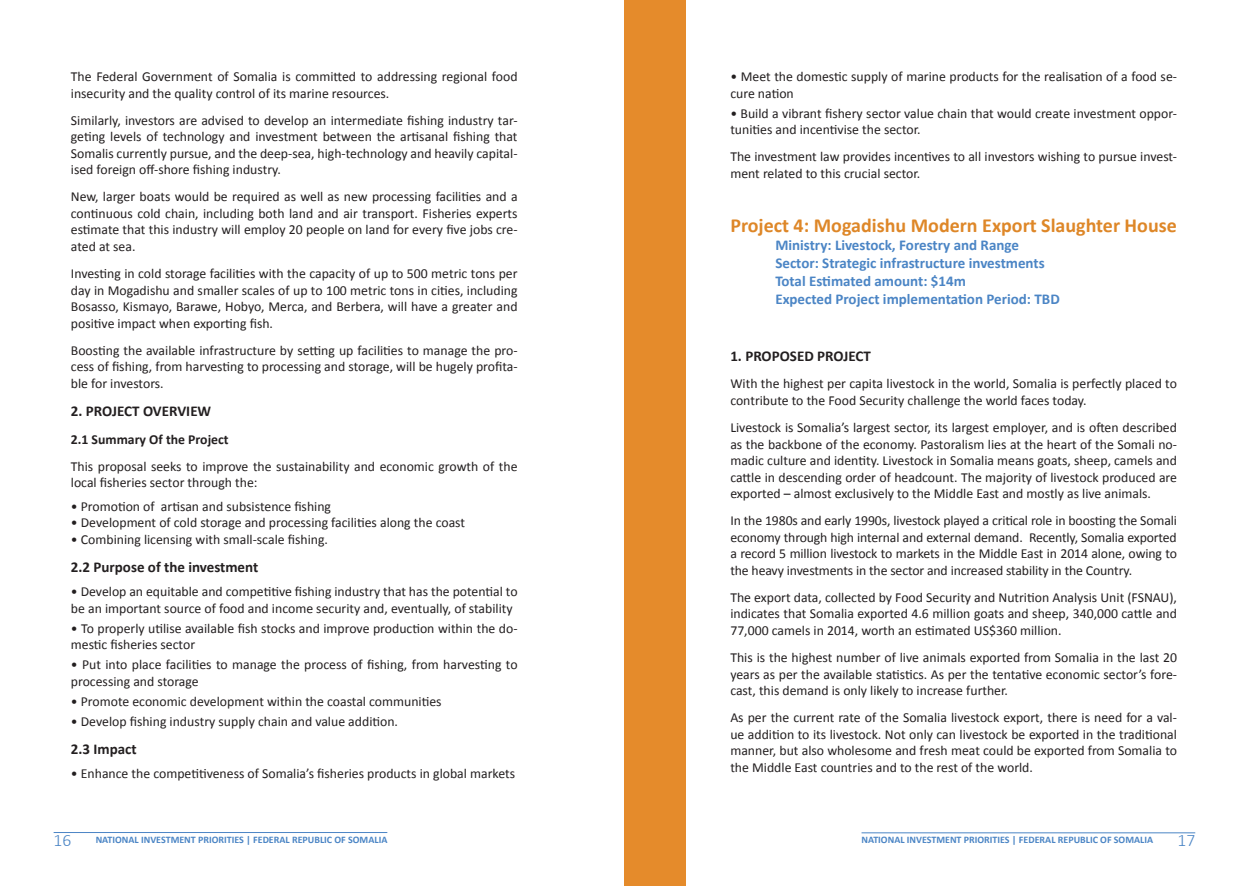
<style>
.page{position:relative;width:1248px;height:886px;background:#fff}
.page>*{position:absolute;margin:0;border:0;box-sizing:border-box;transform-origin:0 0}
.t1{font:700 20px "Calibri";color:#de8728}
.t2{font:300 17.5px "Calibri";color:#4b85c5}
.t3{font:700 15px "Calibri";color:#4b85c5}
.t4{font:700 15px "Calibri";color:#231f20}
.t5{font:13.75px/16.5px "Calibri";color:#231f20}
.t6{font:700 13.75px "Calibri";color:#231f20}
.t7{font:700 10px "Calibri";color:#4b85c5}
</style>
<div class="page">
<hr style="left:861px;top:832px;width:334px;height:1px;background:#4b85c5">
<hr style="left:54px;top:832px;width:333px;height:1px;background:#4b85c5">
<div style="left:624px;top:0;width:62px;height:886px;background:#e58b2b"></div>
<p class="t5" style="left:71px;top:68px;width:448px">The Federal Government of Somalia is committed to addressing regional food insecurity and the quality control of its marine resources.</p>
<p class="t5" style="left:71px;top:112px;width:448px;text-align:justify">Similarly, investors are advised to develop an intermediate fishing industry tar&shy;geting levels of technology and investment between the artisanal fishing that Somalis currently pursue, and the deep-sea, high-technology and heavily capital&shy;ised foreign off-shore fishing industry.</p>
<p class="t5" style="left:71px;top:188px;width:448px;text-align:justify">New, larger boats would be required as well as new processing facilities and a continuous cold chain, including both land and air transport. Fisheries experts estimate that this industry will employ 20 people on land for every five jobs cre&shy;ated at sea.</p>
<p class="t5" style="left:71px;top:265px;width:448px;text-align:justify">Investing in cold storage facilities with the capacity of up to 500 metric tons per day in Mogadishu and smaller scales of up to 100 metric tons in cities, including Bosasso, Kismayo, Barawe, Hobyo, Merca, and Berbera, will have a greater and positive impact when exporting fish.</p>
<p class="t5" style="left:71px;top:342px;width:448px;text-align:justify">Boosting the available infrastructure by setting up facilities to manage the pro&shy;cess of fishing, from harvesting to processing and storage, will be hugely profita&shy;ble for investors.</p>
<p class="t4" style="left:71px;top:401px;width:142px">2. PROJECT OVERVIEW</p>
<p class="t6" style="left:71px;top:429px;width:159px">2.1 Summary Of the Project</p>
<p class="t5" style="left:71px;top:457px;width:448px">This proposal seeks to improve the sustainability and economic growth of the local fisheries sector through the:</p>
<p class="t5" style="left:71px;top:497px;width:262px">• Promotion of artisan and subsistence fishing</p>
<p class="t5" style="left:71px;top:514px;width:395px">• Development of cold storage and processing facilities along the coast</p>
<p class="t5" style="left:71px;top:530px;width:258px">• Combining licensing with small-scale fishing.</p>
<p class="t4" style="left:71px;top:557px;width:189px">2.2 Purpose of the investment</p>
<p class="t5" style="left:71px;top:583px;width:448px">• Develop an equitable and competitive fishing industry that has the potential to be an important source of food and income security and, eventually, of stability</p>
<p class="t5" style="left:71px;top:619px;width:448px">• To properly utilise available fish stocks and improve production within the do&shy;mestic fisheries sector</p>
<p class="t5" style="left:71px;top:656px;width:448px">• Put into place facilities to manage the process of fishing, from harvesting to processing and storage</p>
<p class="t5" style="left:71px;top:692px;width:372px">• Promote economic development within the coastal communities</p>
<p class="t5" style="left:71px;top:712px;width:329px">• Develop fishing industry supply chain and value addition.</p>
<p class="t4" style="left:71px;top:739px;width:67px">2.3 Impact</p>
<p class="t5" style="left:71px;top:765px;width:445px">• Enhance the competitiveness of Somalia’s fisheries products in global markets</p>
<p class="t5" style="left:730px;top:68px;width:448px">• Meet the domestic supply of marine products for the realisation of a food se&shy;cure nation</p>
<p class="t5" style="left:730px;top:105px;width:448px">• Build a vibrant fishery sector value chain that would create investment oppor&shy;tunities and incentivise the sector.</p>
<p class="t5" style="left:730px;top:148px;width:448px">The investment law provides incentives to all investors wishing to pursue invest&shy;ment related to this crucial sector.</p>
<p class="t1" style="left:730px;top:211px;width:448px">Project 4: Mogadishu Modern Export Slaughter House</p>
<p class="t3" style="left:775px;top:234px;width:245px">Ministry: Livestock, Forestry and Range</p>
<p class="t3" style="left:775px;top:252px;width:271px">Sector: Strategic infrastructure investments</p>
<p class="t3" style="left:775px;top:270px;width:192px">Total Estimated amount: $14m</p>
<p class="t3" style="left:775px;top:288px;width:286px">Expected Project implementation Period: TBD</p>
<p class="t4" style="left:730px;top:346px;width:142px">1. PROPOSED PROJECT</p>
<p class="t5" style="left:730px;top:375px;width:448px">With the highest per capita livestock in the world, Somalia is perfectly placed to contribute to the Food Security challenge the world faces today.</p>
<p class="t5" style="left:730px;top:419px;width:448px;text-align:justify">Livestock is Somalia’s largest sector, its largest employer, and is often described as the backbone of the economy. Pastoralism lies at the heart of the Somali no&shy;madic culture and identity. Livestock in Somalia means goats, sheep, camels and cattle in descending order of headcount. The majority of livestock produced are exported – almost exclusively to the Middle East and mostly as live animals.</p>
<p class="t5" style="left:730px;top:512px;width:448px;text-align:justify">In the 1980s and early 1990s, livestock played a critical role in boosting the Somali economy through high internal and external demand. Recently, Somalia exported a record 5 million livestock to markets in the Middle East in 2014 alone, owing to the heavy investments in the sector and increased stability in the Country.</p>
<p class="t5" style="left:730px;top:589px;width:448px;text-align:justify">The export data, collected by Food Security and Nutrition Analysis Unit (FSNAU), indicates that Somalia exported 4.6 million goats and sheep, 340,000 cattle and 77,000 camels in 2014, worth an estimated US$360 million.</p>
<p class="t5" style="left:730px;top:649px;width:448px;text-align:justify">This is the highest number of live animals exported from Somalia in the last 20 years as per the available statistics. As per the tentative economic sector’s fore&shy;cast, this demand is only likely to increase further.</p>
<p class="t5" style="left:730px;top:709px;width:448px;text-align:justify">As per the current rate of the Somalia livestock export, there is need for a val&shy;ue addition to its livestock. Not only can livestock be exported in the traditional manner, but also wholesome and fresh meat could be exported from Somalia to the Middle East countries and to the rest of the world.</p>
<p class="t2" style="left:54px;top:829px;width:19px">16</p>
<p class="t7" style="left:96px;top:832px;width:293px">NATIONAL INVESTMENT PRIORITIES | FEDERAL REPUBLIC OF SOMALIA</p>
<p class="t7" style="left:861px;top:832px;width:293px">NATIONAL INVESTMENT PRIORITIES | FEDERAL REPUBLIC OF SOMALIA</p>
<p class="t2" style="left:1177px;top:829px;width:19px">17</p>
</div>
